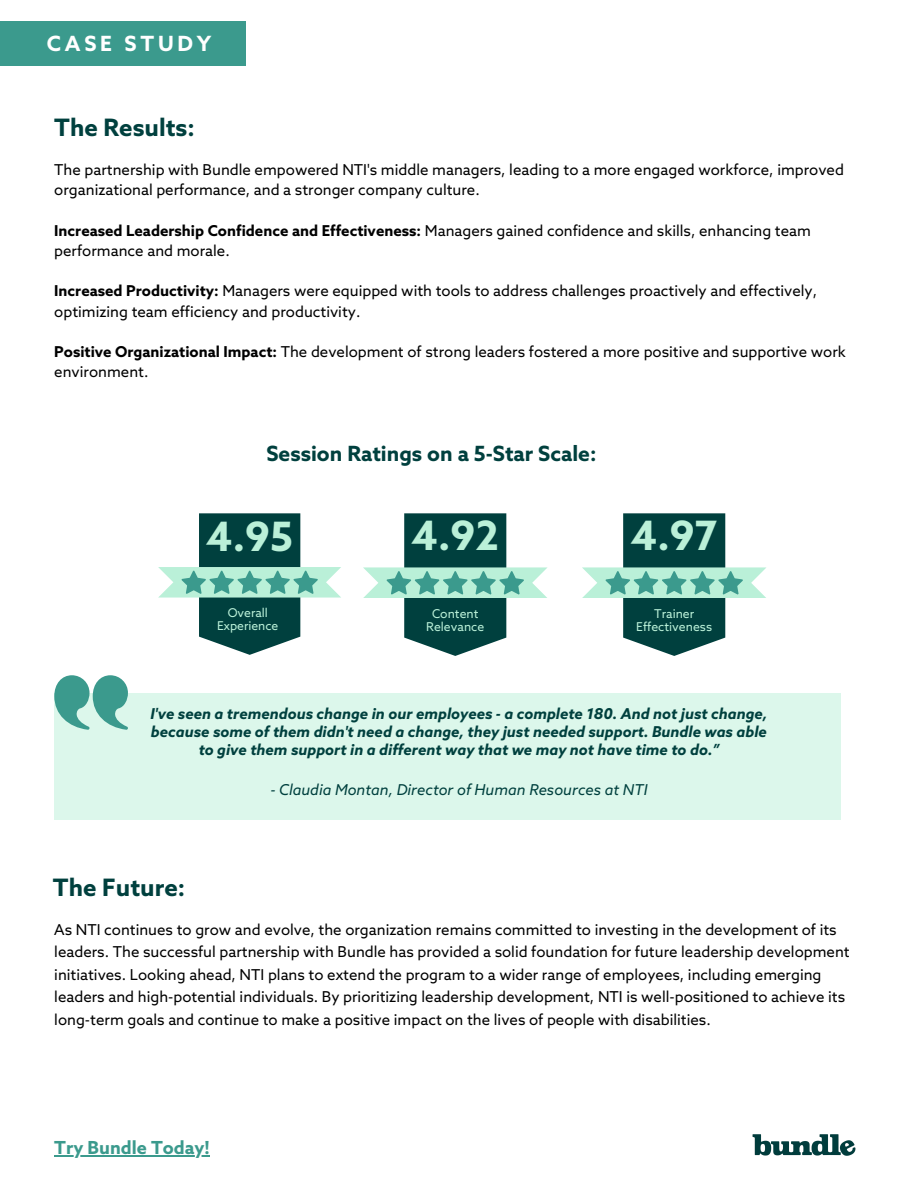
<style>
.page{position:relative;width:918px;height:1188px;background:#fff}
.page>*{position:absolute;margin:0;border:0;box-sizing:border-box;transform-origin:0 0}
.t1{font:700 40.5px "Azo Sans";color:#baf0d8}
.t2{font:700 24px "Azo Sans";color:#00403e}
.t3{font:700 21px "Azo Sans";color:#00403e}
.t4{font:700 21px "Azo Sans";letter-spacing:.18em;color:#fff}
.t5{font:700 18px "Azo Sans";color:#3b9a8d}
.t6{font:15px/22.5px "Azo Sans";color:#000}
.t7{font:italic 700 15px/18px "Azo Sans";color:#00403e;text-align:center}
.t8{font:italic 15px "Azo Sans";color:#00403e}
.t9{font:12.15px "Azo Sans";color:#baf0d8}
.s1{font-weight:700}
</style>
<div class="page">
<img style="left:752px;top:1134px;width:104px;height:22px">
<svg style="left:158px;top:513px;width:183px;height:142px"></svg>
<svg style="left:363px;top:513px;width:185px;height:143px"></svg>
<svg style="left:582px;top:513px;width:184px;height:143px"></svg>
<div style="left:0;top:21px;width:245px;height:45px;background:#3b9a8d"></div>
<hr style="left:54px;top:1155px;width:156px;height:2px;background:#3b9a8d">
<div style="left:54px;top:693px;width:786px;height:126px;background:#dcf7eb"></div>
<svg style="left:54px;top:675px;width:74px;height:55px"></svg>
<p class="t4" style="left:47px;top:33px;width:166px">CASE STUDY</p>
<p class="t2" style="left:54px;top:115px;width:142px">The Results:</p>
<p class="t6" style="left:54px;top:161px;width:791px;line-height:20.2px">The partnership with Bundle empowered NTI's middle managers, leading to a more engaged workforce, improved organizational performance, and a stronger company culture.</p>
<p class="t6" style="left:54px;top:222px;width:758px;line-height:20.2px"><span class="s1">Increased Leadership Confidence and Effectiveness:</span> Managers gained confidence and skills, enhancing team performance and morale.</p>
<p class="t6" style="left:54px;top:282px;width:764px;line-height:20.2px"><span class="s1">Increased Productivity:</span> Managers were equipped with tools to address challenges proactively and effectively, optimizing team efficiency and productivity.</p>
<p class="t6" style="left:54px;top:343px;width:793px;line-height:20.2px"><span class="s1">Positive Organizational Impact:</span> The development of strong leaders fostered a more positive and supportive work environment.</p>
<p class="t3" style="left:267px;top:443px;width:331px">Session Ratings on a 5-Star Scale:</p>
<h2 class="t1" style="left:206px;top:516px;width:88px">4.95</h2>
<p class="t1" style="left:412px;top:515px;width:89px">4.92</p>
<h1 class="t1" style="left:631px;top:515px;width:88px">4.97</h1>
<p class="t9" style="left:228px;top:607px;width:42px">Overall</p>
<p class="t9" style="left:217px;top:620px;width:63px">Experience</p>
<p class="t9" style="left:432px;top:607px;width:48px">Content</p>
<p class="t9" style="left:426px;top:621px;width:60px">Relevance</p>
<p class="t9" style="left:654px;top:607px;width:42px">Trainer</p>
<p class="t9" style="left:636px;top:621px;width:77px">Effectiveness</p>
<h6 class="t7" style="left:151px;top:706px;width:618px">I've seen a tremendous change in our employees - a complete 180. And not just change, because some of them didn't need a change, they just needed support. Bundle was able to give them support in a different way that we may not have time to do.”</h6>
<p class="t8" style="left:270px;top:782px;width:379px">- Claudia Montan, Director of Human Resources at NTI</p>
<h4 class="t2" style="left:53px;top:875px;width:134px">The Future:</h4>
<h1 class="t6" style="left:54px;top:919px;width:797px">As NTI continues to grow and evolve, the organization remains committed to investing in the development of its leaders. The successful partnership with Bundle has provided a solid foundation for future leadership development initiatives. Looking ahead, NTI plans to extend the program to a wider range of employees, including emerging leaders and high-potential individuals. By prioritizing leadership development, NTI is well-positioned to achieve its long-term goals and continue to make a positive impact on the lives of people with disabilities.</h1>
<h1 class="t5" style="left:54px;top:1139px;width:157px">Try Bundle Today!</h1>
</div>
